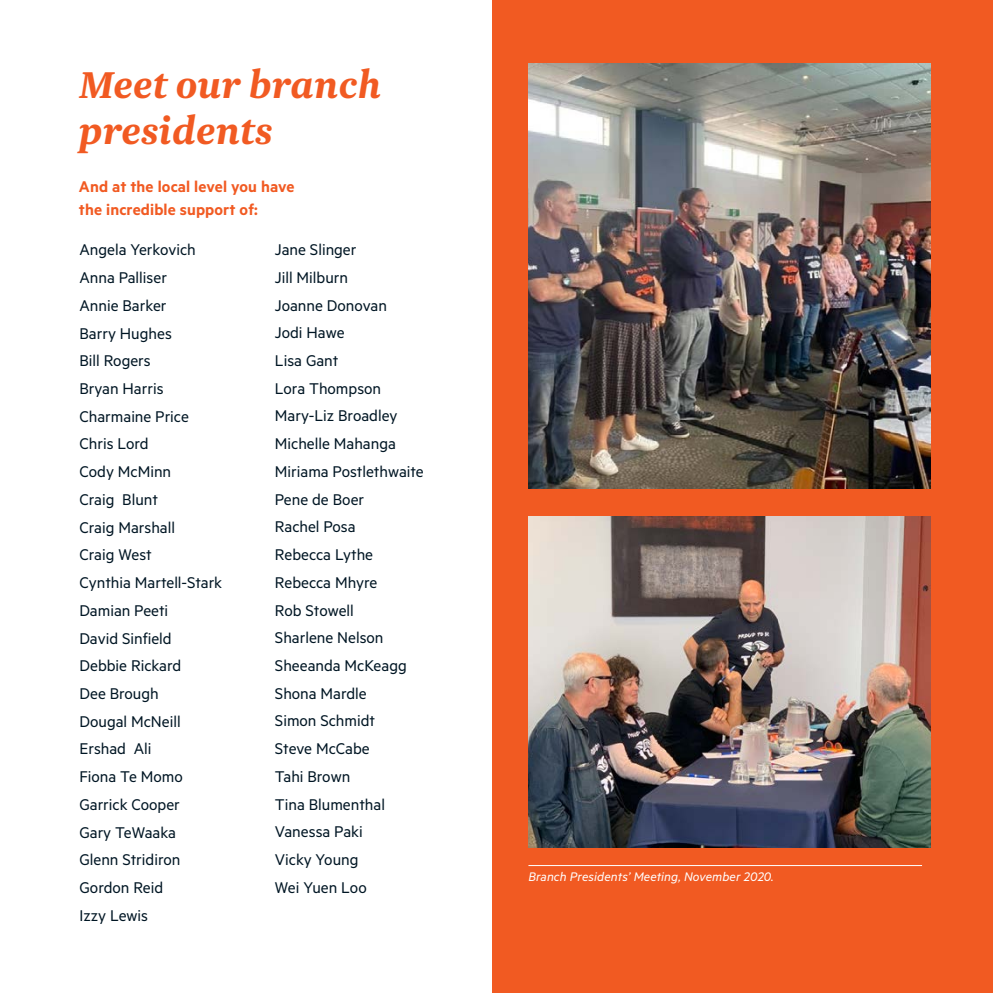
<style>
.page{position:relative;width:993px;height:993px;background:#fff}
.page>*{position:absolute;margin:0;border:0;box-sizing:border-box;transform-origin:0 0}
.t1{font:italic 700 43.75px/45.5px "Newzald";color:#f15a22}
.t2{font:17.5px/27.7px "Metric";color:#001624}
.t3{font:600 17.5px/22.8px "Metric";letter-spacing:.01em;color:#f15a22}
.t4{font:italic 14px "Metric";letter-spacing:.01em;color:#fff}
</style>
<div class="page">
<div style="left:492px;top:0;width:500px;height:992px;background:#f15a22"></div>
<hr style="left:528px;top:864px;width:393px;height:1px;background:#fff">
<img style="left:528px;top:516px;width:401px;height:331px">
<img style="left:528px;top:63px;width:401px;height:425px">
<h1 class="t1" style="left:79px;top:60px;width:304px">Meet our branch presidents</h1>
<p class="t3" style="left:79px;top:175px;width:217px">And at the local level you have the incredible support of:</p>
<p class="t2" style="left:79px;top:235px;width:144px">Angela Yerkovich<br>Anna Palliser<br>Annie Barker<br>Barry Hughes<br>Bill Rogers<br>Bryan Harris<br>Charmaine Price<br>Chris Lord<br>Cody McMinn<br>Craig Blunt<br>Craig Marshall<br>Craig West<br>Cynthia Martell-Stark<br>Damian Peeti<br>David Sinfield<br>Debbie Rickard<br>Dee Brough<br>Dougal McNeill<br>Ershad Ali<br>Fiona Te Momo<br>Garrick Cooper<br>Gary TeWaaka<br>Glenn Stridiron<br>Gordon Reid<br>Izzy Lewis</p>
<p class="t2" style="left:275px;top:235px;width:150px">Jane Slinger<br>Jill Milburn<br>Joanne Donovan<br>Jodi Hawe<br>Lisa Gant<br>Lora Thompson<br>Mary-Liz Broadley<br>Michelle Mahanga<br>Miriama Postlethwaite<br>Pene de Boer<br>Rachel Posa<br>Rebecca Lythe<br>Rebecca Mhyre<br>Rob Stowell<br>Sharlene Nelson<br>Sheeanda McKeagg<br>Shona Mardle<br>Simon Schmidt<br>Steve McCabe<br>Tahi Brown<br>Tina Blumenthal<br>Vanessa Paki<br>Vicky Young<br>Wei Yuen Loo</p>
<p class="t4" style="left:528px;top:868px;width:247px">Branch Presidents’ Meeting, November 2020.</p>
</div>
